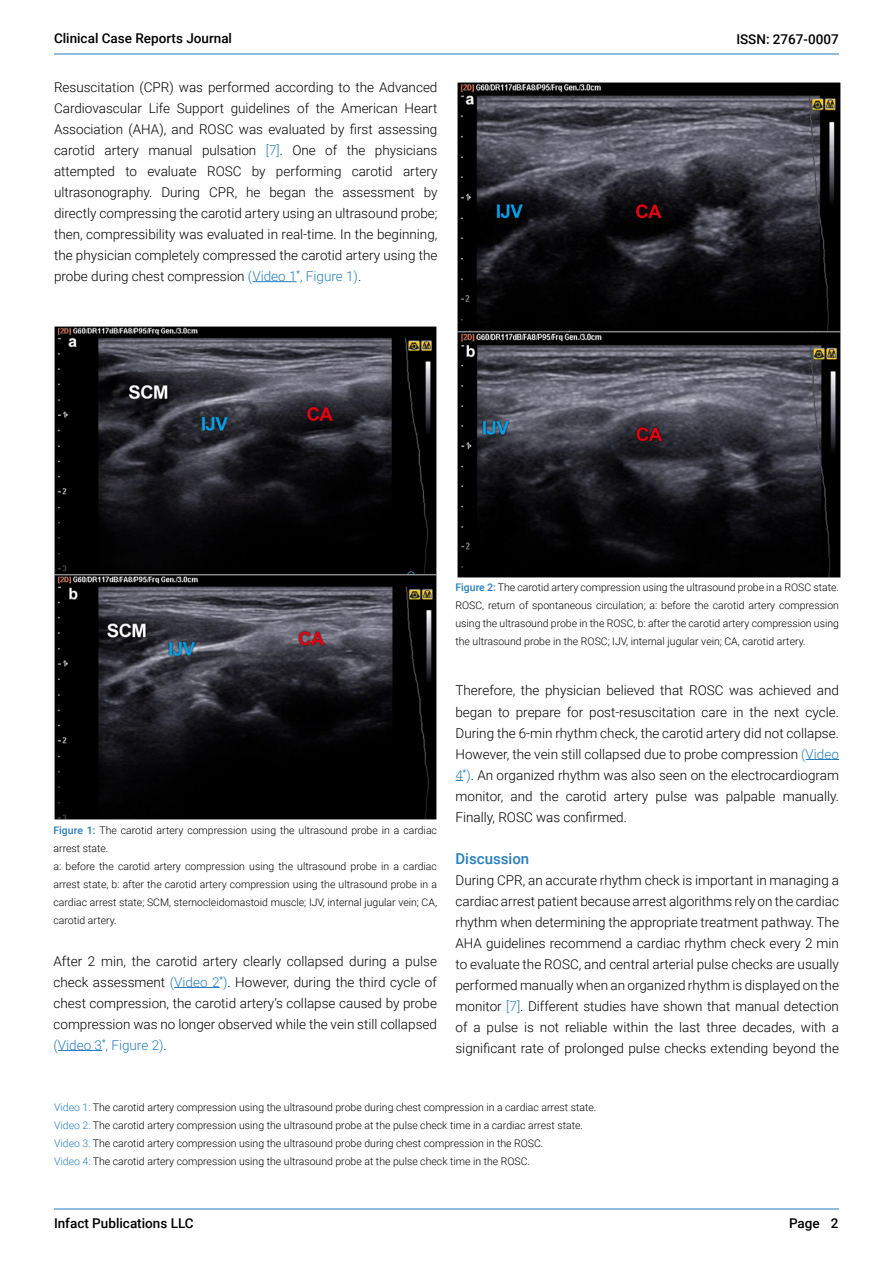
<style>
.page{position:relative;width:893px;height:1263px;background:#fff}
.page>*{position:absolute;margin:0;border:0;box-sizing:border-box;transform-origin:0 0}
.t1{font:500 15px "Roboto";color:#247ec2}
.t2{font:300 13.5px/21px "Roboto";color:#000;text-align:justify}
.t3{font:500 13.5px "Roboto";color:#000}
.t4{font:300 10.5px/18px "Roboto";color:#000}
.s1{color:#247ec2}
.s2{font-weight:500;color:#247ec2}
</style>
<div class="page">
<hr style="left:54px;top:1208px;width:785px;height:1px;background:#267dc2">
<hr style="left:54px;top:54px;width:785px;height:1px;background:#267dc2">
<hr style="left:252px;top:281px;width:45px;height:1px;background:#247ec2">
<img style="left:55px;top:326px;width:381px;height:493px">
<hr style="left:174px;top:987px;width:46px;height:1px;background:#247ec2">
<hr style="left:58px;top:1050px;width:44px;height:1px;background:#247ec2">
<img style="left:457px;top:83px;width:383px;height:494px">
<hr style="left:806px;top:759px;width:33px;height:1px;background:#247ec2">
<p class="t3" style="left:54px;top:29px;width:180px">Clinical Case Reports Journal</p>
<p class="t2" style="left:54px;top:76px;width:385px">Resuscitation (CPR) was performed according to the Advanced Cardiovascular Life Support guidelines of the American Heart Association (AHA), and ROSC was evaluated by first assessing carotid artery manual pulsation <span class="s1">[7]</span>. One of the physicians attempted to evaluate ROSC by performing carotid artery ultrasonography. During CPR, he began the assessment by directly compressing the carotid artery using an ultrasound probe; then, compressibility was evaluated in real-time. In the beginning, the physician completely compressed the carotid artery using the probe during chest compression <span class="s1">(Video 1</span><sup>*</sup><span class="s1">, Figure 1)</span>.</p>
<p class="t3" style="left:736px;top:30px;width:104px">ISSN: 2767-0007</p>
<p class="t4" style="left:54px;top:821px;width:385px"><span class="s2">Figure 1:</span> The carotid artery compression using the ultrasound probe in a cardiac arrest state.<br>a: before the carotid artery compression using the ultrasound probe in a cardiac arrest state, b: after the carotid artery compression using the ultrasound probe in a cardiac arrest state; SCM, sternocleidomastoid muscle; IJV, internal jugular vein; CA, carotid artery.</p>
<p class="t2" style="left:54px;top:950px;width:385px">After 2 min, the carotid artery clearly collapsed during a pulse check assessment <span class="s1">(Video 2</span><sup>*</sup><span class="s1">)</span>. However, during the third cycle of chest compression, the carotid artery’s collapse caused by probe compression was no longer observed while the vein still collapsed <span class="s1">(Video 3</span><sup>*</sup><span class="s1">, Figure 2)</span>.</p>
<p class="t4" style="left:455px;top:577px;width:385px;text-align:justify"><span class="s2">Figure 2:</span> The carotid artery compression using the ultrasound probe in a ROSC state.<br>ROSC, return of spontaneous circulation; a: before the carotid artery compression using the ultrasound probe in the ROSC, b: after the carotid artery compression using the ultrasound probe in the ROSC; IJV, internal jugular vein; CA, carotid artery.</p>
<p class="t2" style="left:455px;top:680px;width:385px">Therefore, the physician believed that ROSC was achieved and began to prepare for post-resuscitation care in the next cycle.<br>During the 6-min rhythm check, the carotid artery did not collapse.<br>However, the vein still collapsed due to probe compression <span class="s1">(Video 4</span><sup>*</sup><span class="s1">)</span>. An organized rhythm was also seen on the electrocardiogram monitor, and the carotid artery pulse was palpable manually.<br>Finally, ROSC was confirmed.</p>
<p class="t1" style="left:455px;top:848px;width:75px">Discussion</p>
<p class="t2" style="left:455px;top:869px;width:385px">During CPR, an accurate rhythm check is important in managing a cardiac arrest patient because arrest algorithms rely on the cardiac rhythm when determining the appropriate treatment pathway. The AHA guidelines recommend a cardiac rhythm check every 2 min to evaluate the ROSC, and central arterial pulse checks are usually performed manually when an organized rhythm is displayed on the monitor <span class="s1">[7]</span>. Different studies have shown that manual detection of a pulse is not reliable within the last three decades, with a significant rate of prolonged pulse checks extending beyond the</p>
<p class="t4" style="left:54px;top:1098px;width:544px"><span class="s1">Video 1:</span> The carotid artery compression using the ultrasound probe during chest compression in a cardiac arrest state.<br><span class="s1">Video 2:</span> The carotid artery compression using the ultrasound probe at the pulse check time in a cardiac arrest state.<br><span class="s1">Video 3:</span> The carotid artery compression using the ultrasound probe during chest compression in the ROSC.<br><span class="s1">Video 4:</span> The carotid artery compression using the ultrasound probe at the pulse check time in the ROSC.</p>
<p class="t3" style="left:54px;top:1213px;width:141px">Infact Publications LLC</p>
<p class="t3" style="left:789px;top:1213px;width:51px">Page 2</p>
</div>
